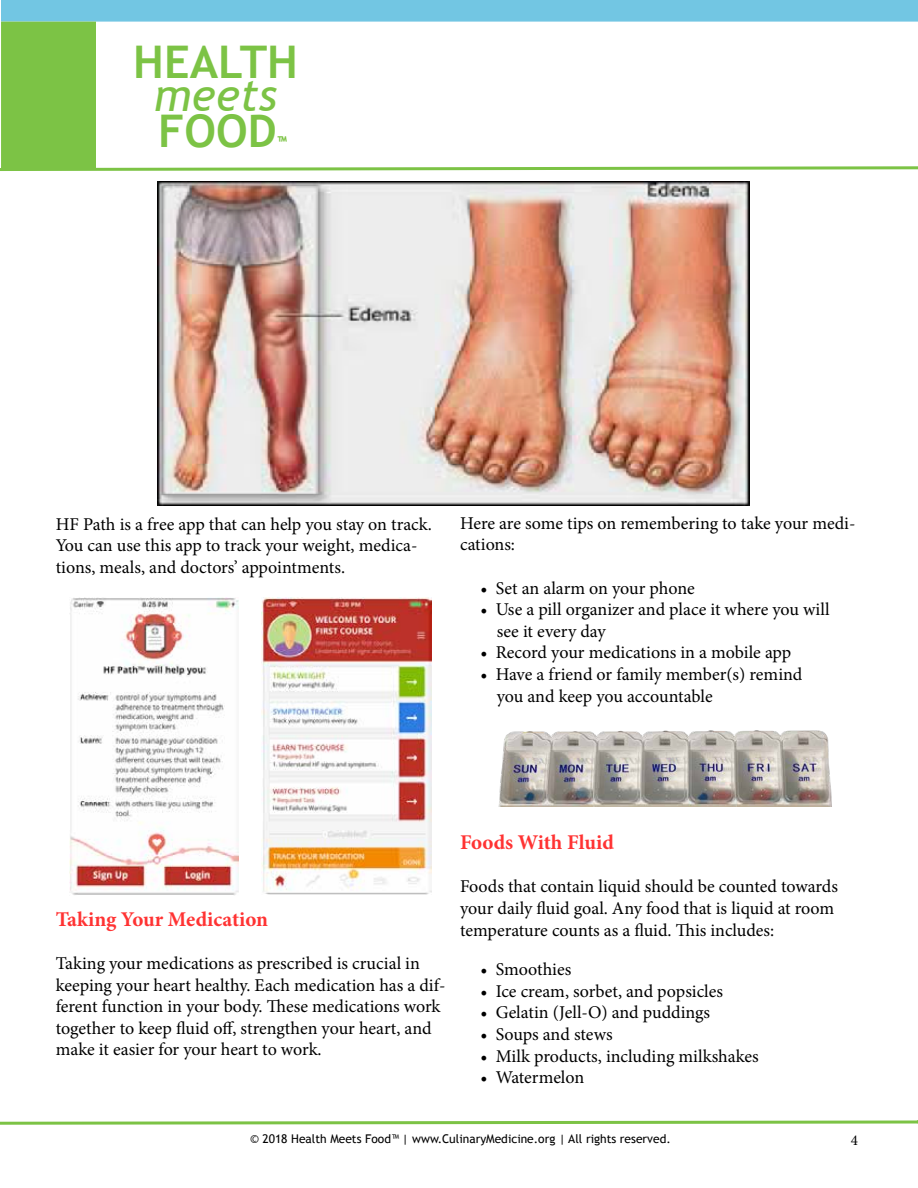
<style>
.page{position:relative;width:918px;height:1188px;background:#fff}
.page>*{position:absolute;margin:0;border:0;box-sizing:border-box;transform-origin:0 0}
.t1{font:700 45px "Trebuchet MS";color:#7cc345}
.t2{font:italic 45px "Trebuchet MS";color:#7cc345}
.t3{font:700 21px "Minion Pro";color:#f33}
.t4{font:18px/21.6px "Minion Pro";color:#000}
.t5{font:700 15px "Trebuchet MS";color:#7cc345}
.t6{font:15px "Minion Pro";color:#000}
.t7{font:12px "Trebuchet MS";color:#000}
</style>
<div class="page">
<div style="left:1px;top:0;width:917px;height:22px;background:#72c6e3"></div>
<div style="left:2px;top:22px;width:93px;height:146px;background:#7cc345"></div>
<div style="left:1px;top:22px;width:95px;height:147px;border:2px solid #7cc345"></div>
<svg style="left:0;top:165px;width:918px;height:6px"></svg>
<svg style="left:0;top:1120px;width:918px;height:5px"></svg>
<img style="left:158px;top:181px;width:591px;height:324px">
<img style="left:69px;top:597px;width:169px;height:298px">
<img style="left:262px;top:597px;width:170px;height:298px">
<img style="left:498px;top:730px;width:334px;height:77px">
<h1 class="t1" style="left:133px;top:33px;width:166px">HEALTH</h1>
<h1 class="t2" style="left:154px;top:68px;width:124px">meets</h1>
<h1 class="t1" style="left:158px;top:102px;width:120px">FOOD</h1>
<p class="t5" style="left:277px;top:132px;width:11px">™</p>
<p class="t4" style="left:56px;top:513px;width:378px">HF Path is a free app that can help you stay on track.<br>You can use this app to track your weight, medica&shy;tions, meals, and doctors’ appointments.</p>
<p class="t4" style="left:460px;top:512px;width:397px">Here are some tips on remembering to take your medi&shy;cations:</p>
<p class="t4" style="left:480px;top:577px;width:216px">• Set an alarm on your phone</p>
<p class="t4" style="left:497px;top:599px;width:334px;text-indent:-16px">• Use a pill organizer and place it where you will see it every day</p>
<p class="t4" style="left:480px;top:642px;width:312px">• Record your medications in a mobile app</p>
<p class="t4" style="left:497px;top:663px;width:307px;text-indent:-16px">• Have a friend or family member(s) remind you and keep you accountable</p>
<p class="t3" style="left:56px;top:904px;width:214px">Taking Your Medication</p>
<p class="t4" style="left:56px;top:953px;width:391px">Taking your medications as prescribed is crucial in keeping your heart healthy. Each medication has a dif&shy;ferent function in your body. These medications work together to keep fluid off, strengthen your heart, and make it easier for your heart to work.</p>
<p class="t3" style="left:460px;top:828px;width:155px">Foods With Fluid</p>
<p class="t4" style="left:460px;top:876px;width:379px">Foods that contain liquid should be counted towards your daily fluid goal. Any food that is liquid at room temperature counts as a fluid. This includes:</p>
<p class="t4" style="left:480px;top:959px;width:92px">• Smoothies</p>
<p class="t4" style="left:480px;top:980px;width:244px">• Ice cream, sorbet, and popsicles</p>
<p class="t4" style="left:480px;top:1002px;width:231px">• Gelatin (Jell-O) and puddings</p>
<p class="t4" style="left:480px;top:1023px;width:134px">• Soups and stews</p>
<p class="t4" style="left:480px;top:1045px;width:280px">• Milk products, including milkshakes</p>
<p class="t4" style="left:480px;top:1067px;width:105px">• Watermelon</p>
<p class="t7" style="left:250px;top:1132px;width:422px">© 2018 Health Meets Food™ | www.CulinaryMedicine.org | All rights reserved.</p>
<p class="t6" style="left:851px;top:1130px;width:9px">4</p>
</div>
